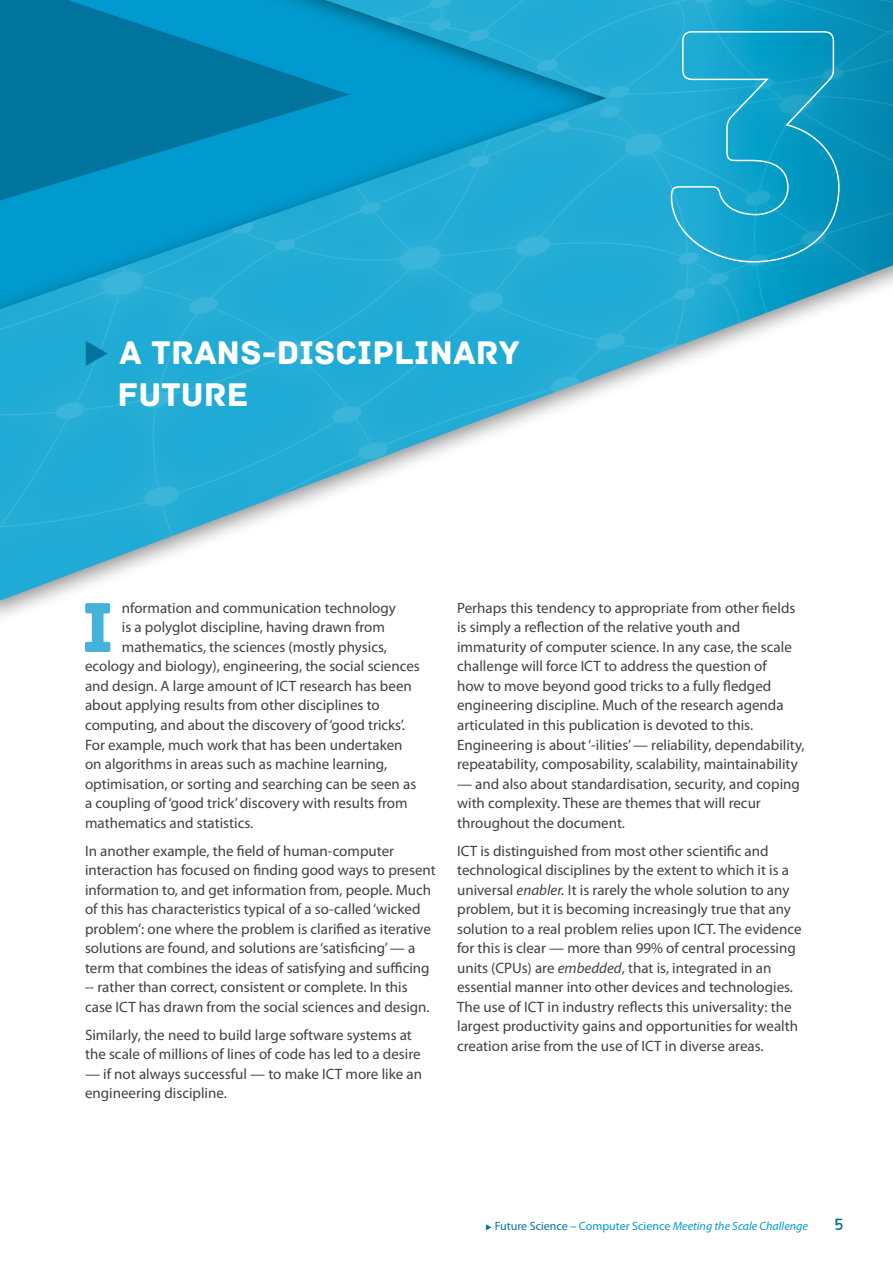
<style>
.page{position:relative;width:893px;height:1263px;background:#fff}
.page>*{position:absolute;margin:0;border:0;box-sizing:border-box;transform-origin:0 0}
.t1{font:74.25px "Archive";color:#44b2d9}
.t2{font:34.5px/42px "Archive";color:#fff}
.t3{font:16.5px "Dyno";color:#00749d}
.t4{font:15px/19.5px "Myriad Pro";color:#414042}
.t5{font:italic 12px "Myriad Pro";color:#009ace}
.s1{color:#00749d}
.s2{font-style:italic}
.s3{font-style:normal;color:#00749d}
.s4{font-style:normal}
</style>
<div class="page">
<svg style="left:25px;top:427px;width:142px;height:174px;background:#4ab7d9"></svg>
<svg style="left:167px;top:427px;width:341px;height:120px"></svg>
<svg style="left:0;top:385px;width:621px;height:42px;background:#44b6d8"></svg>
<svg style="left:0;top:315px;width:806px;height:70px;background:#3eb4d8"></svg>
<svg style="left:652px;top:343px;width:34px;height:33px"></svg>
<svg style="left:762px;top:346px;width:44px;height:30px"></svg>
<svg style="left:550px;top:375px;width:31px;height:19px"></svg>
<svg style="left:358px;top:442px;width:30px;height:18px"></svg>
<svg style="left:332px;top:405px;width:30px;height:19px"></svg>
<svg style="left:141px;top:390px;width:30px;height:19px"></svg>
<svg style="left:55px;top:401px;width:30px;height:19px"></svg>
<svg style="left:595px;top:332px;width:30px;height:19px"></svg>
<svg style="left:143px;top:485px;width:37px;height:22px"></svg>
<svg style="left:159px;top:547px;width:30px;height:22px"></svg>
<svg style="left:271px;top:340px;width:37px;height:23px"></svg>
<svg style="left:0;top:0;width:893px;height:315px;background:#149cc7"></svg>
<h2 class="t2" style="left:118px;top:332px;width:403px;text-indent:-34px"><span class="s1">◆</span> A TRANS-DISCIPLINARY<br>FUTURE</h2>
<h1 class="t1" style="left:81px;top:584px;width:34px">I</h1>
<p class="t4" style="left:122px;top:598px;width:276px">nformation and communication technology</p>
<p class="t4" style="left:122px;top:617px;width:265px">is a polyglot discipline, having drawn from</p>
<p class="t4" style="left:122px;top:637px;width:267px">mathematics, the sciences (mostly physics,</p>
<p class="t4" style="left:85px;top:656px;width:336px">ecology and biology), engineering, the social sciences</p>
<p class="t4" style="left:85px;top:676px;width:328px">and design. A large amount of ICT research has been</p>
<p class="t4" style="left:85px;top:695px;width:296px">about applying results from other disciplines to</p>
<p class="t4" style="left:85px;top:715px;width:321px">computing, and about the discovery of ‘good tricks’.</p>
<p class="t4" style="left:85px;top:734px;width:319px">For example, much work that has been undertaken</p>
<p class="t4" style="left:85px;top:754px;width:304px">on algorithms in areas such as machine learning,</p>
<p class="t4" style="left:85px;top:773px;width:333px">optimisation, or sorting and searching can be seen as</p>
<p class="t4" style="left:85px;top:793px;width:324px">a coupling of ‘good trick’ discovery with results from</p>
<p class="t4" style="left:85px;top:812px;width:170px">mathematics and statistics.</p>
<p class="t4" style="left:85px;top:840px;width:352px">In another example, the field of human-computer interaction has focused on finding good ways to present information to, and get information from, people. Much of this has characteristics typical of a so-called ‘wicked problem’: one where the problem is clarified as iterative solutions are found, and solutions are ‘satisficing’ — a term that combines the ideas of satisfying and sufficing -- rather than correct, consistent or complete. In this case ICT has drawn from the social sciences and design.</p>
<p class="t4" style="left:85px;top:1024px;width:337px">Similarly, the need to build large software systems at the scale of millions of lines of code has led to a desire</p>
<p class="t4" style="left:85px;top:1063px;width:338px">— if not always successful — to make ICT more like an engineering discipline.</p>
<p class="t4" style="left:457px;top:598px;width:349px">Perhaps this tendency to appropriate from other fields is simply a reflection of the relative youth and immaturity of computer science. In any case, the scale challenge will force ICT to address the question of<br>how to move beyond good tricks to a fully fledged engineering discipline. Much of the research agenda articulated in this publication is devoted to this.<br>Engineering is about ‘-ilities’ — reliability, dependability, repeatability, composability, scalability, maintainability</p>
<p class="t4" style="left:457px;top:773px;width:344px">— and also about standardisation, security, and coping with complexity. These are themes that will recur throughout the document.</p>
<p class="t4" style="left:457px;top:840px;width:346px">ICT is distinguished from most other scientific and technological disciplines by the extent to which it is a universal <span class="s2">enabler.</span> It is rarely the whole solution to any problem, but it is becoming increasingly true that any solution to a real problem relies upon ICT. The evidence for this is clear — more than 99% of central processing units (CPUs) are <span class="s2">embedded</span>, that is, integrated in an essential manner into other devices and technologies.<br>The use of ICT in industry reflects this universality: the largest productivity gains and opportunities for wealth creation arise from the use of ICT in diverse areas.</p>
<p class="t5" style="left:486px;top:1218px;width:324px"><span class="s1">◆</span> <span class="s3">Future Science –</span> <span class="s4">Computer Science</span> Meeting the Scale Challenge</p>
<p class="t3" style="left:835px;top:1215px;width:10px">5</p>
</div>
